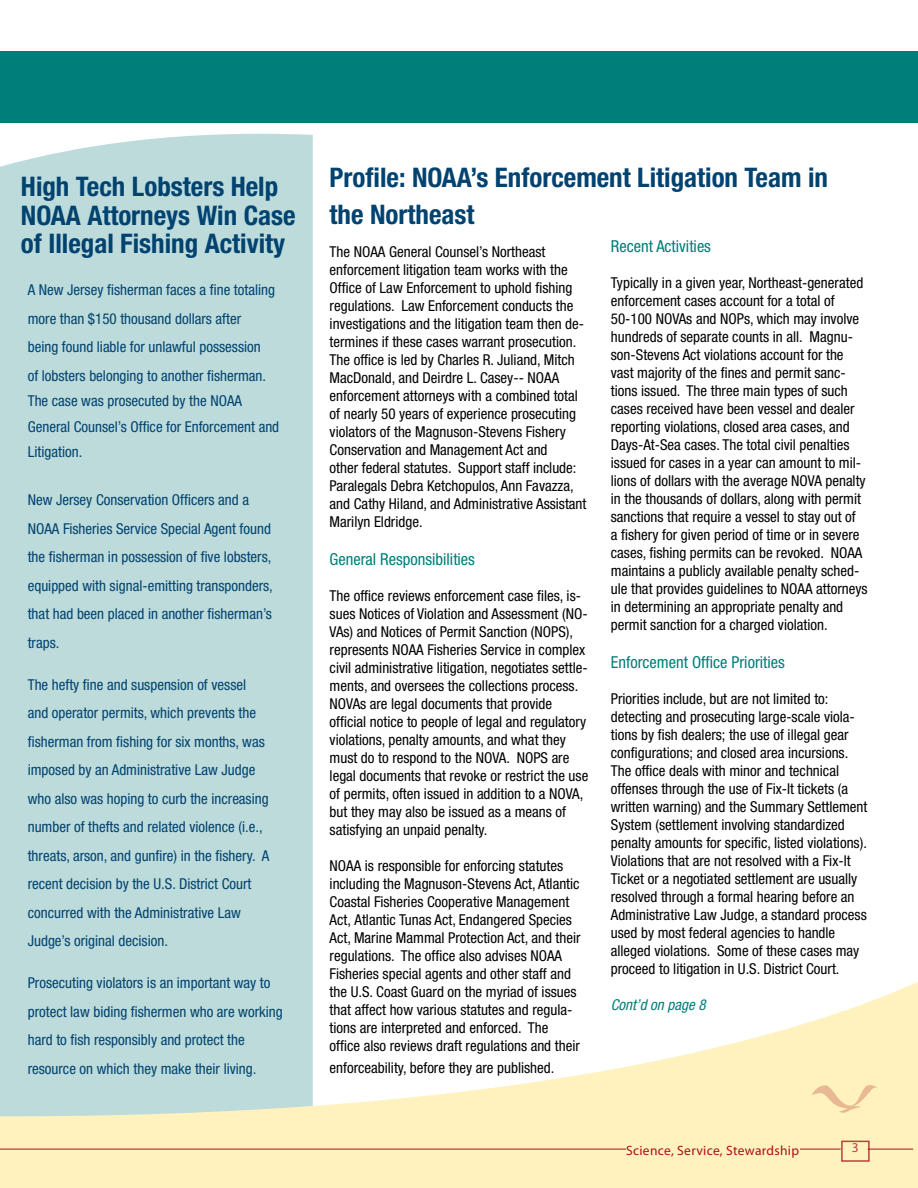
<style>
.page{position:relative;width:918px;height:1188px;background:#fff}
.page>*{position:absolute;margin:0;border:0;box-sizing:border-box;transform-origin:0 0}
.t1{font:700 condensed 27px/28.5px "Helvetica Neue LT Std";color:#004270}
.t2{font:condensed 16.5px "Helvetica Neue LT Std";color:#007e7a}
.t3{font:condensed 15px/18px "Helvetica Neue LT Std";color:#000}
.t4{font:condensed 15px/28.5px "Helvetica Neue LT Std";color:#004270}
.t5{font:italic condensed 15px "Helvetica Neue LT Std";color:#007e7a}
.t6{font:13.5px "Myriad Pro";letter-spacing:.025em;color:#ab0f18}
</style>
<div class="page">
<div style="left:0;top:133px;width:313px;height:849px;background:#bddbda"></div>
<div style="left:0;top:51px;width:918px;height:72px;background:#007e7a"></div>
<svg style="left:0;top:982px;width:918px;height:206px;fill:#fff2be"></svg>
<hr style="left:0;top:1149px;width:841px;height:1px;background:#ab0f18">
<div style="left:626px;top:1145px;width:173px;height:18px;background:#fff2be"></div>
<div style="left:842px;top:1141px;width:27px;height:20px;background:#fff2be"></div>
<hr style="left:868px;top:1149px;width:45px;height:1px;background:#ab0f18">
<svg style="left:812px;top:1084px;width:66px;height:30px"></svg>
<h1 class="t1" style="left:21px;top:172px;width:276px">High Tech Lobsters Help<br>NOAA Attorneys Win Case of Illegal Fishing Activity</h1>
<p class="t4" style="left:28px;top:275px;width:249px">A New Jersey fisherman faces a fine totaling more than $150 thousand dollars after being found liable for unlawful possession of lobsters belonging to another fisherman.</p>
<p class="t4" style="left:28px;top:388px;width:253px;line-height:25.5px">The case was prosecuted by the NOAA<br>General Counsel’s Office for Enforcement and<br>Litigation.</p>
<p class="t4" style="left:28px;top:485px;width:247px">New Jersey Conservation Officers and a NOAA Fisheries Service Special Agent found the fisherman in possession of five lobsters, equipped with signal-emitting transponders, that had been placed in another fisherman’s traps.</p>
<p class="t4" style="left:28px;top:670px;width:243px">The hefty fine and suspension of vessel and operator permits, which prevents the fisherman from fishing for six months, was imposed by an Administrative Law Judge who also was hoping to curb the increasing number of thefts and related violence (i.e., threats, arson, and gunfire) in the fishery. A recent decision by the U.S. District Court concurred with the Administrative Law Judge’s original decision.</p>
<p class="t4" style="left:28px;top:968px;width:257px">Prosecuting violators is an important way to protect law biding fishermen who are working hard to fish responsibly and protect the resource on which they make their living.</p>
<h1 class="t1" style="left:330px;top:158px;width:500px;line-height:37.5px">Profile: NOAA’s Enforcement Litigation Team in the Northeast</h1>
<p class="t3" style="left:330px;top:243px;width:258px">The NOAA General Counsel’s Northeast enforcement litigation team works with the Office of Law Enforcement to uphold fishing regulations. Law Enforcement conducts the investigations and the litigation team then de&shy;termines if these cases warrant prosecution.<br>The office is led by Charles R. Juliand, Mitch MacDonald, and Deirdre L. Casey-- NOAA enforcement attorneys with a combined total of nearly 50 years of experience prosecuting violators of the Magnuson-Stevens Fishery Conservation and Management Act and<br>other federal statutes. Support staff include:<br>Paralegals Debra Ketchopulos, Ann Favazza, and Cathy Hiland, and Administrative Assistant Marilyn Eldridge.</p>
<p class="t2" style="left:330px;top:550px;width:147px">General Responsibilities</p>
<p class="t3" style="left:330px;top:587px;width:260px">The office reviews enforcement case files, is&shy;sues Notices of Violation and Assessment (NO-VAs) and Notices of Permit Sanction (NOPS), represents NOAA Fisheries Service in complex civil administrative litigation, negotiates settle&shy;ments, and oversees the collections process.<br>NOVAs are legal documents that provide official notice to people of legal and regulatory violations, penalty amounts, and what they must do to respond to the NOVA. NOPS are legal documents that revoke or restrict the use of permits, often issued in addition to a NOVA, but they may also be issued as a means of satisfying an unpaid penalty.</p>
<p class="t3" style="left:330px;top:857px;width:252px">NOAA is responsible for enforcing statutes including the Magnuson-Stevens Act, Atlantic Coastal Fisheries Cooperative Management Act, Atlantic Tunas Act, Endangered Species Act, Marine Mammal Protection Act, and their regulations. The office also advises NOAA Fisheries special agents and other staff and the U.S. Coast Guard on the myriad of issues that affect how various statutes and regula&shy;tions are interpreted and enforced. The office also reviews draft regulations and their</p>
<p class="t3" style="left:330px;top:1058px;width:226px">enforceability, before they are published.</p>
<p class="t2" style="left:611px;top:237px;width:102px">Recent Activities</p>
<p class="t3" style="left:611px;top:274px;width:258px">Typically in a given year, Northeast-generated enforcement cases account for a total of 50-100 NOVAs and NOPs, which may involve hundreds of separate counts in all. Magnu&shy;son-Stevens Act violations account for the vast majority of the fines and permit sanc&shy;tions issued. The three main types of such cases received have been vessel and dealer reporting violations, closed area cases, and Days-At-Sea cases. The total civil penalties issued for cases in a year can amount to mil&shy;lions of dollars with the average NOVA penalty in the thousands of dollars, along with permit sanctions that require a vessel to stay out of<br>a fishery for given period of time or in severe cases, fishing permits can be revoked. NOAA maintains a publicly available penalty sched&shy;ule that provides guidelines to NOAA attorneys in determining an appropriate penalty and permit sanction for a charged violation.</p>
<p class="t2" style="left:611px;top:653px;width:176px">Enforcement Office Priorities</p>
<p class="t3" style="left:611px;top:690px;width:258px">Priorities include, but are not limited to: detecting and prosecuting large-scale viola&shy;tions by fish dealers; the use of illegal gear configurations; and closed area incursions.<br>The office deals with minor and technical offenses through the use of Fix-It tickets (a written warning) and the Summary Settlement System (settlement involving standardized penalty amounts for specific, listed violations).<br>Violations that are not resolved with a Fix-It Ticket or a negotiated settlement are usually resolved through a formal hearing before an Administrative Law Judge, a standard process used by most federal agencies to handle alleged violations. Some of these cases may proceed to litigation in U.S. District Court.</p>
<p class="t5" style="left:611px;top:996px;width:96px">Cont’d on page 8</p>
<p class="t6" style="left:626px;top:1142px;width:174px">SCIENCE, SERVICE, STEWARDSHIP</p>
<p class="t6" style="left:852px;top:1139px;width:8px">3</p>
</div>
